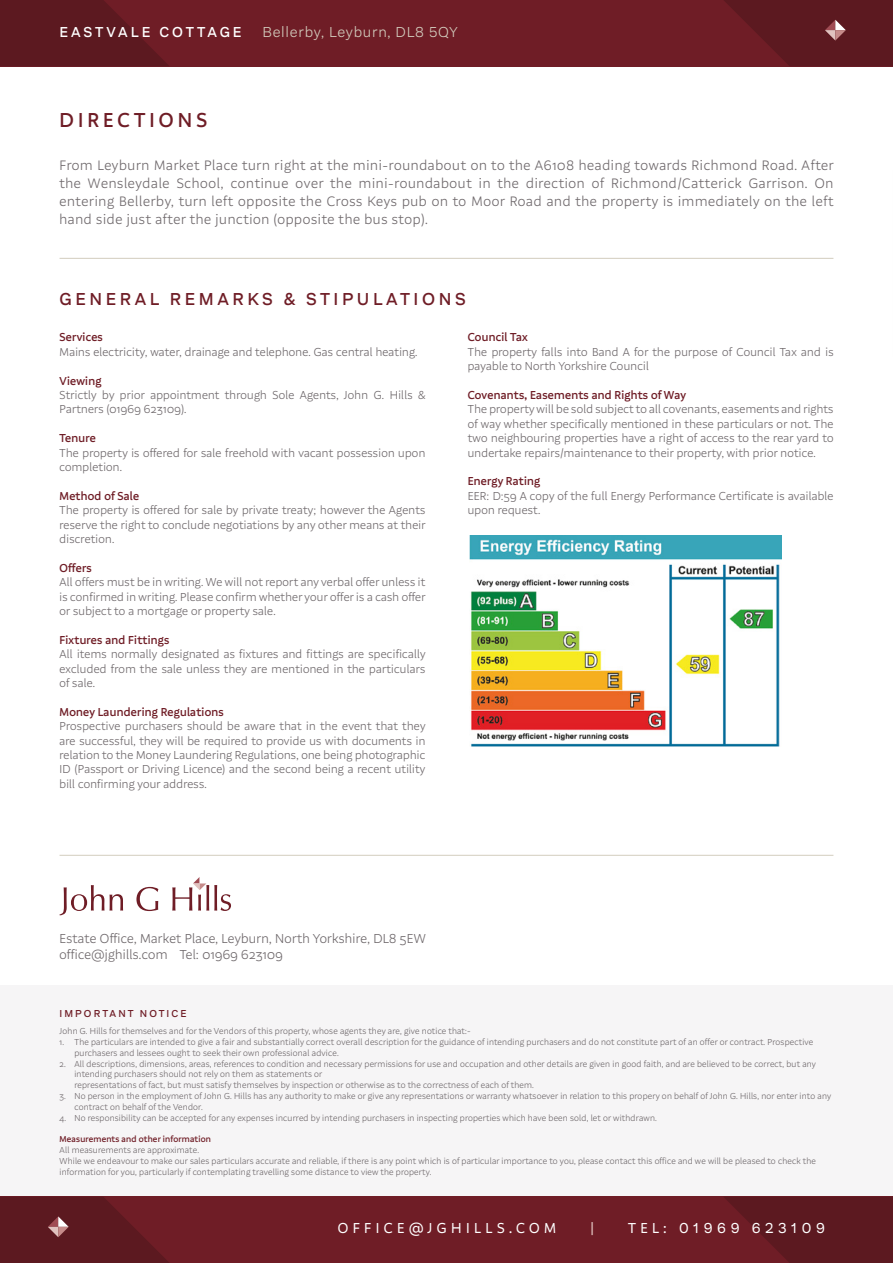
<style>
.page{position:relative;width:893px;height:1263px;background:#fff}
.page>*{position:absolute;margin:0;border:0;box-sizing:border-box;transform-origin:0 0}
.t1{font:500 21px "Aestetico Formal";letter-spacing:.2em;color:#6f1d26}
.t2{font:500 18px "Aestetico";letter-spacing:.2em;color:#6f1d26}
.t3{font:300 15px "Aestetico";letter-spacing:.05em;color:#d3cdbe}
.t4{font:15px "Aestetico Formal";letter-spacing:.3em;color:#fff}
.t5{font:15px "Aestetico";letter-spacing:.3em;color:#fff}
.t6{font:500 15px "Aestetico";letter-spacing:.2em;color:#fff}
.t7{font:15px "Aestetico Formal";color:#e0c2bf}
.t8{font:300 14.25px/18px "Aestetico Formal";letter-spacing:.05em;color:#6e686b;text-align:justify}
.t9{font:300 13.5px/16.2px "Aestetico Formal";letter-spacing:.025em;color:#6e686b}
.t10{font:300 12px/14.4px "Aestetico Formal";letter-spacing:.025em;color:#6e686b;text-align:justify}
.t11{font:500 12px "Aestetico Formal";letter-spacing:.025em;color:#6f1d26}
.t12{font:500 10.5px "Aestetico";letter-spacing:.2em;color:#6f1d26}
.t13{font:300 9px/10.8px "Aestetico Formal";letter-spacing:.025em;color:#6e686b}
.t14{font:500 9px "Aestetico Formal";letter-spacing:.025em;color:#6f1d26}
.s1{font-family:"Aestetico Formal"}
</style>
<div class="page">
<div style="left:0;top:985px;width:893px;height:212px;background:#f6f5f6"></div>
<div style="left:0;top:1197px;width:893px;height:66px;background:#6f1d26"></div>
<div style="left:0;top:0;width:893px;height:66px;background:#6f1d26"></div>
<svg style="left:724px;top:1197px;width:169px;height:66px"></svg>
<svg style="left:724px;top:0;width:169px;height:66px"></svg>
<svg style="left:0;top:1197px;width:169px;height:66px"></svg>
<svg style="left:0;top:0;width:169px;height:66px"></svg>
<svg style="left:60px;top:885px;width:44px;height:30px"></svg>
<svg style="left:110px;top:894px;width:13px;height:17px"></svg>
<svg style="left:136px;top:887px;width:22px;height:24px"></svg>
<svg style="left:172px;top:877px;width:59px;height:34px"></svg>
<img style="left:469px;top:536px;width:313px;height:211px">
<hr style="left:60px;top:258px;width:773px;height:1px;background:#d3cdbe">
<hr style="left:60px;top:855px;width:773px;height:1px;background:#d3cdbe">
<p class="t6" style="left:60px;top:24px;width:183px">EASTVALE COTTAGE</p>
<p class="t3" style="left:262px;top:24px;width:197px">Bellerby, Leyburn, DL8 5QY</p>
<h1 class="t1" style="left:60px;top:108px;width:149px">DIRECTIONS</h1>
<p class="t8" style="left:60px;top:156px;width:776px">From Leyburn Market Place turn right at the mini-roundabout on to the A6108 heading towards Richmond Road. After the Wensleydale School, continue over the mini-roundabout in the direction of Richmond/Catterick Garrison. On entering Bellerby, turn left opposite the Cross Keys pub on to Moor Road and the property is immediately on the left hand side just after the junction (opposite the bus stop).</p>
<h2 class="t2" style="left:60px;top:288px;width:408px">GENERAL REMARKS &amp; STIPULATIONS</h2>
<p class="t11" style="left:60px;top:330px;width:45px">Services</p>
<p class="t10" style="left:60px;top:344px;width:359px">Mains electricity, water, drainage and telephone. Gas central heating.</p>
<p class="t11" style="left:60px;top:374px;width:43px">Viewing</p>
<p class="t10" style="left:60px;top:388px;width:368px">Strictly by prior appointment through Sole Agents, John G. Hills &amp;<br>Partners (01969 623109).</p>
<p class="t11" style="left:60px;top:431px;width:38px">Tenure</p>
<p class="t10" style="left:60px;top:445px;width:367px">The property is offered for sale freehold with vacant possession upon completion.</p>
<p class="t11" style="left:60px;top:489px;width:81px">Method of Sale</p>
<p class="t10" style="left:60px;top:503px;width:367px">The property is offered for sale by private treaty; however the Agents reserve the right to conclude negotiations by any other means at their discretion.</p>
<p class="t11" style="left:60px;top:561px;width:34px">Offers</p>
<p class="t10" style="left:60px;top:575px;width:368px">All offers must be in writing. We will not report any verbal offer unless it is confirmed in writing. Please confirm whether your offer is a cash offer or subject to a mortgage or property sale.</p>
<p class="t11" style="left:60px;top:633px;width:111px">Fixtures and Fittings</p>
<p class="t10" style="left:60px;top:647px;width:367px">All items normally designated as fixtures and fittings are specifically excluded from the sale unless they are mentioned in the particulars of sale.</p>
<p class="t11" style="left:60px;top:705px;width:166px">Money Laundering Regulations</p>
<p class="t10" style="left:60px;top:719px;width:367px">Prospective purchasers should be aware that in the event that they are successful, they will be required to provide us with documents in relation to the Money Laundering Regulations, one being photographic ID (Passport or Driving Licence) and the second being a recent utility bill confirming your address.</p>
<p class="t11" style="left:468px;top:330px;width:61px">Council Tax</p>
<p class="t10" style="left:468px;top:344px;width:367px">The property falls into Band A for the purpose of Council Tax and is payable to North Yorkshire Council</p>
<p class="t11" style="left:468px;top:388px;width:220px">Covenants, Easements and Rights of Way</p>
<p class="t10" style="left:468px;top:402px;width:367px">The property will be sold subject to all covenants, easements and rights of way whether specifically mentioned in these particulars or not. The two neighbouring properties have a right of access to the rear yard to undertake repairs/maintenance to their property, with prior notice.</p>
<p class="t11" style="left:468px;top:474px;width:74px">Energy Rating</p>
<p class="t10" style="left:468px;top:488px;width:367px">EER: D:59 A copy of the full Energy Performance Certificate is available upon request.</p>
<p class="t9" style="left:60px;top:930px;width:368px">Estate Office, Market Place, Leyburn, North Yorkshire, DL8 5EW office@jghills.com Tel: 01969 623109</p>
<p class="t12" style="left:60px;top:1008px;width:128px">IMPORTANT NOTICE</p>
<p class="t13" style="left:60px;top:1026px;width:413px">John G. Hills for themselves and for the Vendors of this property, whose agents they are, give notice that:-</p>
<p class="t13" style="left:74px;top:1036px;width:740px;text-indent:-15px">1. The particulars are intended to give a fair and substantially correct overall description for the guidance of intending purchasers and do not constitute part of an offer or contract. Prospective purchasers and lessees ought to seek their own professional advice.</p>
<p class="t13" style="left:74px;top:1058px;width:743px;text-indent:-15px">2. All descriptions, dimensions, areas, references to condition and necessary permissions for use and occupation and other details are given in good faith, and are believed to be correct, but any intending purchasers should not rely on them as statements or<br>representations of fact, but must satisfy themselves by inspection or otherwise as to the correctness of each of them.</p>
<p class="t13" style="left:74px;top:1090px;width:758px;text-indent:-15px">3. No person in the employment of John G. Hills has any authority to make or give any representations or warranty whatsoever in relation to this propery on behalf of John G. Hills, nor enter into any contract on behalf of the Vendor.</p>
<p class="t13" style="left:60px;top:1112px;width:599px">4. No responsibility can be accepted for any expenses incurred by intending purchasers in inspecting properties which have been sold, let or withdrawn.</p>
<p class="t14" style="left:60px;top:1134px;width:153px">Measurements and other information</p>
<p class="t13" style="left:60px;top:1144px;width:758px">All measurements are approximate.<br>While we endeavour to make our sales particulars accurate and reliable, if there is any point which is of particular importance to you, please contact this office and we will be pleased to check the information for you, particularly if contemplating travelling some distance to view the property.</p>
<p class="t4" style="left:338px;top:1219px;width:220px">OFFICE@JGHILLS.COM</p>
<p class="t7" style="left:591px;top:1219px;width:5px">|</p>
<p class="t5" style="left:628px;top:1219px;width:198px"><span class="s1">TEL:</span> 01969 623109</p>
</div>
